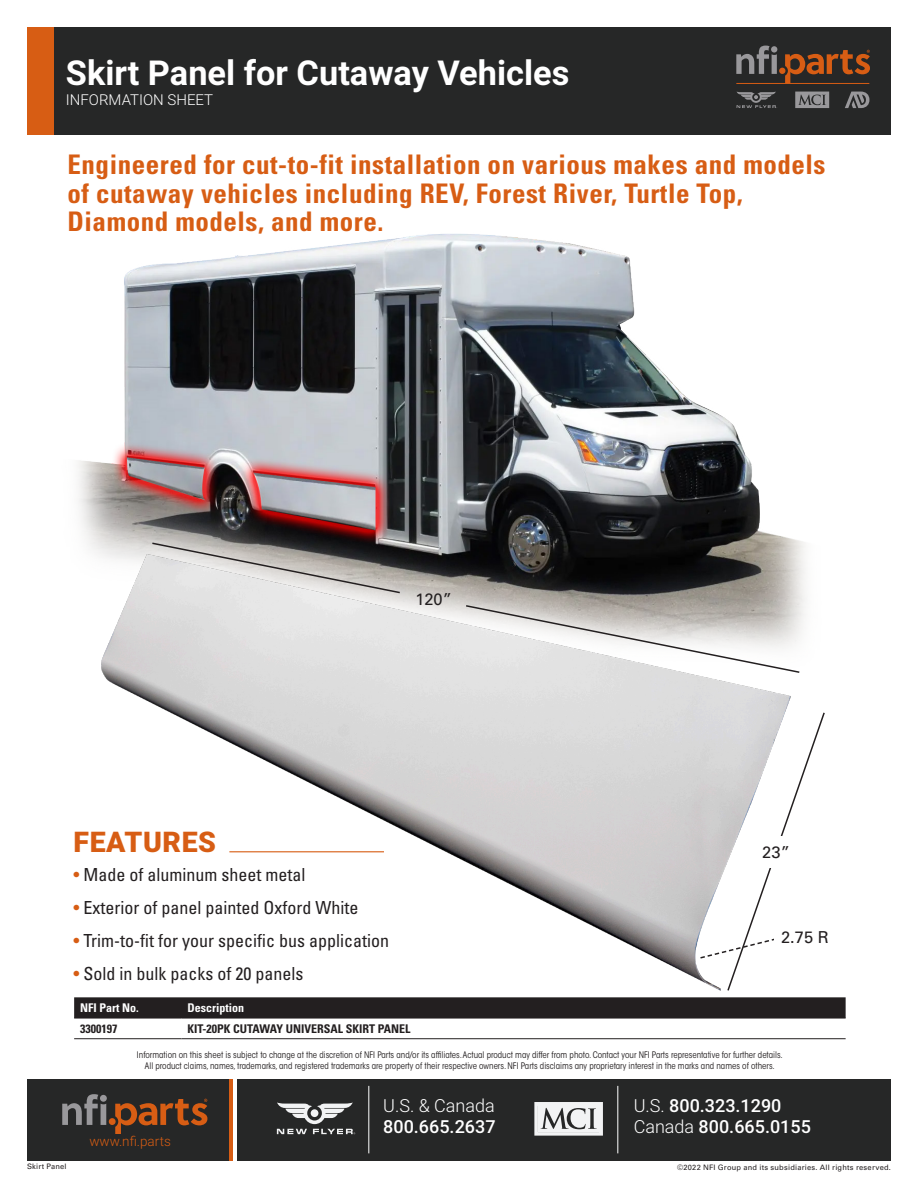
<style>
.page{position:relative;width:918px;height:1188px;background:#fff}
.page>*{position:absolute;margin:0;border:0;box-sizing:border-box;transform-origin:0 0}
.t1{font:700 34.35px "Roboto";color:#fff}
.t2{font:900 28.5px "Roboto";letter-spacing:.02em;color:#d75d14}
.t3{font:700 condensed 27px "Univers LT Std";letter-spacing:.02em;color:#d75d14}
.t4{font:condensed 18px "Univers LT Std";color:#231f20}
.t5{font:500 18px "Roboto";color:#fff}
.t6{font:300 18px "Roboto";color:#fff}
.t7{font:16.5px "Univers LT Std";color:#231f20}
.t8{font:300 15px "Roboto";color:#fff}
.t9{font:300 13.5px "Roboto";color:#d75d14}
.t10{font:700 condensed 12px "Univers LT Std";color:#231f20}
.t11{font:700 condensed 12px "Univers LT Std";color:#fff}
.t12{font:condensed 9px "ITC Avant Garde Std";color:#231f20}
.t13{font:7.5px "Univers LT Std";letter-spacing:.03em;color:#231f20}
.s1{color:#d75d14}
.s2{font-weight:300}
</style>
<div class="page">
<img style="left:78px;top:234px;width:682px;height:296px">
<div style="left:27px;top:27px;width:864px;height:107px;background:#262727"></div>
<div style="left:27px;top:27px;width:27px;height:107px;background:#d75d14"></div>
<svg style="left:795px;top:92px;width:34px;height:16px"></svg>
<svg style="left:737px;top:92px;width:40px;height:16px"></svg>
<hr style="left:736px;top:83px;width:133px;height:1px;background:#d75d14">
<svg style="left:736px;top:46px;width:134px;height:37px"></svg>
<svg style="left:845px;top:92px;width:24px;height:16px"></svg>
<div style="left:27px;top:1080px;width:864px;height:81px;background:#262727"></div>
<hr style="left:230px;top:1080px;width:3px;height:81px;background:#d75d14">
<hr style="left:233px;top:1080px;width:3px;height:81px;background:#fff">
<svg style="left:62px;top:1094px;width:44px;height:31px"></svg>
<div style="left:109px;top:1118px;width:7px;height:7px;background:#d75d14;border-radius:50%"></div>
<svg style="left:115px;top:1099px;width:92px;height:34px"></svg>
<hr style="left:368px;top:1086px;width:1px;height:67px;background:#fff">
<div style="left:534px;top:1102px;width:69px;height:34px;border:3px solid #f2f3f4"></div>
<svg style="left:537px;top:1105px;width:63px;height:28px;background:#c5c6c7"></svg>
<hr style="left:617px;top:1086px;width:1px;height:67px;background:#fff">
<svg style="left:277px;top:1102px;width:78px;height:32px"></svg>
<hr style="left:181px;top:1018px;width:665px;height:1px;background:#231f20">
<hr style="left:74px;top:1038px;width:107px;height:1px;background:#231f20">
<hr style="left:181px;top:1038px;width:665px;height:1px;background:#231f20">
<img style="left:74px;top:530px;width:736px;height:489px">
<svg style="left:151px;top:542px;width:251px;height:52px;background:#b3b2b0"></svg>
<svg style="left:464px;top:604px;width:337px;height:70px"></svg>
<svg style="left:74px;top:711px;width:772px;height:307px"></svg>
<div style="left:774px;top:921px;width:62px;height:32px;background:#fff"></div>
<p class="t1" style="left:66px;top:49px;width:505px">Skirt Panel for Cutaway Vehicles</p>
<p class="t8" style="left:66px;top:89px;width:149px">INFORMATION SHEET</p>
<p class="t3" style="left:68px;top:148px;width:760px">Engineered for cut-to-fit installation on various makes and models</p>
<p class="t3" style="left:68px;top:176px;width:677px">of cutaway vehicles including REV, Forest River, Turtle Top,</p>
<p class="t3" style="left:68px;top:205px;width:317px">Diamond models, and more.</p>
<p class="t7" style="left:415px;top:590px;width:38px">120”</p>
<p class="t2" style="left:74px;top:822px;width:144px">FEATURES</p>
<p class="t4" style="left:74px;top:864px;width:233px"><span class="s1">•</span> Made of aluminum sheet metal</p>
<p class="t4" style="left:74px;top:897px;width:286px"><span class="s1">•</span> Exterior of panel painted Oxford White</p>
<p class="t4" style="left:74px;top:930px;width:317px"><span class="s1">•</span> Trim-to-fit for your specific bus application</p>
<p class="t4" style="left:74px;top:963px;width:231px"><span class="s1">•</span> Sold in bulk packs of 20 panels</p>
<p class="t11" style="left:80px;top:1000px;width:60px">NFI Part No.</p>
<p class="t11" style="left:187px;top:1000px;width:58px">Description</p>
<p class="t10" style="left:80px;top:1021px;width:39px">3300197</p>
<p class="t10" style="left:187px;top:1021px;width:225px">KIT-20PK CUTAWAY UNIVERSAL SKIRT PANEL</p>
<p class="t7" style="left:762px;top:842px;width:29px">23”</p>
<p class="t7" style="left:781px;top:927px;width:49px">2.75 R</p>
<p class="t12" style="left:137px;top:1050px;width:647px">Information on this sheet is subject to change at the discretion of NFI Parts and/or its affiliates. Actual product may differ from photo. Contact your NFI Parts representative for further details.</p>
<p class="t12" style="left:145px;top:1061px;width:631px">All product claims, names, trademarks, and registered trademarks are property of their respective owners. NFI Parts disclaims any proprietary interest in the marks and names of others.</p>
<p class="t9" style="left:89px;top:1132px;width:83px">www.nfi.parts</p>
<p class="t6" style="left:383px;top:1092px;width:113px">U.S. &amp; Canada</p>
<p class="t5" style="left:383px;top:1114px;width:114px">800.665.2637</p>
<p class="t5" style="left:634px;top:1092px;width:149px"><span class="s2">U.S.</span> 800.323.1290</p>
<p class="t5" style="left:634px;top:1114px;width:179px"><span class="s2">Canada</span> 800.665.0155</p>
<p class="t13" style="left:27px;top:1162px;width:41px">Skirt Panel</p>
<p class="t13" style="left:677px;top:1163px;width:215px">©2022 NFI Group and its subsidiaries. All rights reserved.</p>
</div>
